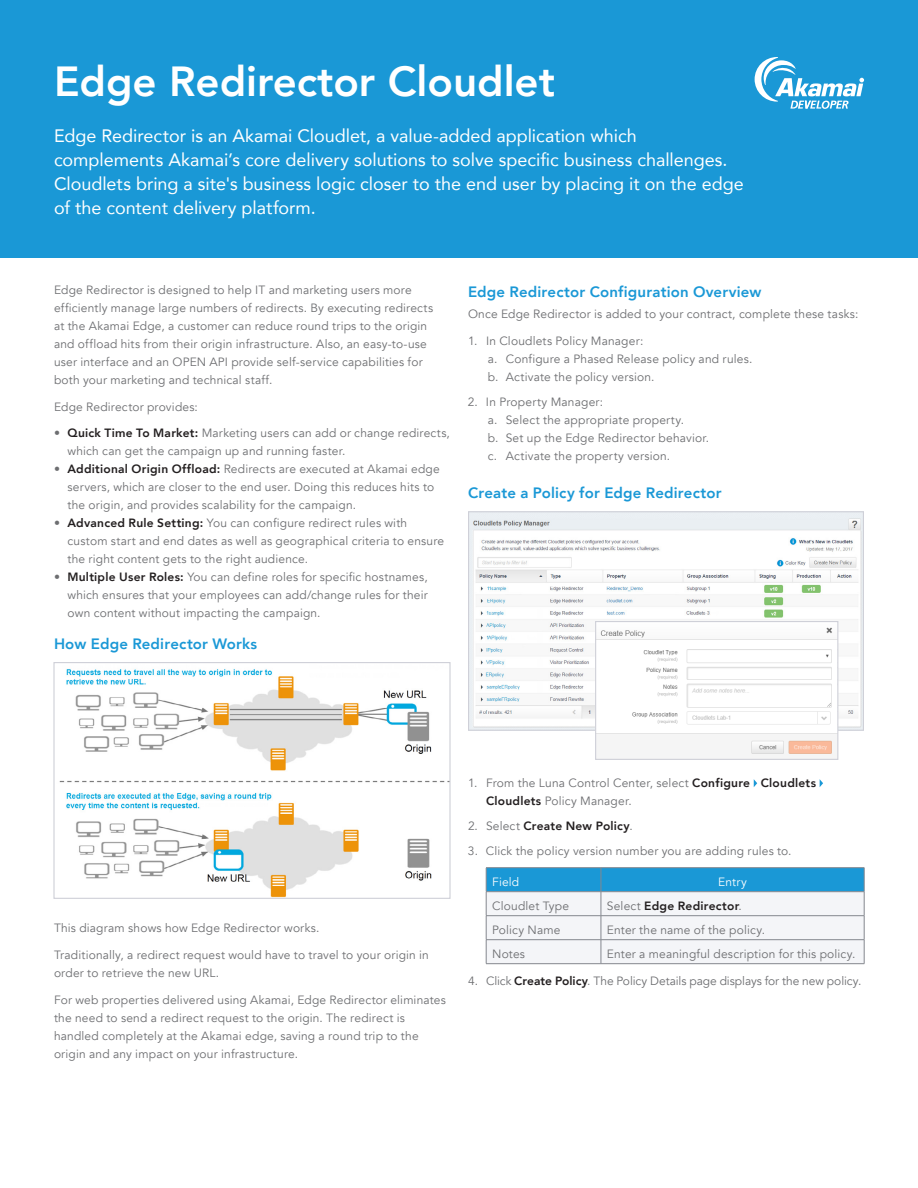
<style>
.page{position:relative;width:918px;height:1188px;background:#fff}
.page>*{position:absolute;margin:0;border:0;box-sizing:border-box;transform-origin:0 0}
.t1{font:800 42px "Avenir";color:#fff}
.t2{font:18px/24px "Avenir";color:#fff}
.t3{font:800 15px "Avenir";letter-spacing:.01em;color:#1a98d6}
.t4{font:12px/18px "Avenir";letter-spacing:.015em;color:#6d6e71}
.t5{font:12px "Avenir";letter-spacing:-.005em;color:#6d6e71}
.t6{font:800 12px "Avenir";letter-spacing:.02em;color:#231f20}
.t7{font:12px "Avenir";letter-spacing:.015em;color:#fff}
.s1{font-weight:800;color:#231f20}
.s2{font-weight:400;color:#6d6e71}
</style>
<div class="page">
<div style="left:0;top:0;width:918px;height:258px;background:#1a98d6"></div>
<svg style="left:754px;top:779px;width:3px;height:8px"></svg>
<svg style="left:820px;top:779px;width:3px;height:8px"></svg>
<hr style="left:486px;top:867px;width:115px;height:1px;background:#84878e">
<hr style="left:601px;top:867px;width:263px;height:1px;background:#84878e">
<svg style="left:486px;top:868px;width:379px;height:96px"></svg>
<hr style="left:486px;top:963px;width:115px;height:1px;background:#84878e">
<hr style="left:601px;top:963px;width:263px;height:1px;background:#84878e">
<svg style="left:755px;top:57px;width:109px;height:52px"></svg>
<img style="left:59px;top:669px;width:390px;height:228px">
<div style="left:53px;top:662px;width:398px;height:237px;border:1px solid #cfd0d8"></div>
<img style="left:470px;top:513px;width:392px;height:216px">
<div style="left:468px;top:511px;width:396px;height:220px;border:1px solid #cfd0d8"></div>
<img style="left:597px;top:623px;width:239px;height:131px">
<div style="left:595px;top:621px;width:243px;height:139px;border:1px solid #cfd0d8"></div>
<h1 class="t1" style="left:54px;top:49px;width:503px">Edge Redirector Cloudlet</h1>
<p class="t2" style="left:54px;top:123px;width:691px">Edge Redirector is an Akamai Cloudlet, a value-added application which complements Akamai’s core delivery solutions to solve specific business challenges.<br>Cloudlets bring a site's business logic closer to the end user by placing it on the edge of the content delivery platform.</p>
<p class="t4" style="left:54px;top:281px;width:381px">Edge Redirector is designed to help IT and marketing users more efficiently manage large numbers of redirects. By executing redirects at the Akamai Edge, a customer can reduce round trips to the origin and offload hits from their origin infrastructure. Also, an easy-to-use user interface and an OPEN API provide self-service capabilities for both your marketing and technical staff.</p>
<p class="t4" style="left:54px;top:398px;width:145px">Edge Redirector provides:</p>
<p class="t4" style="left:68px;top:424px;width:384px;text-indent:-14px">• <span class="s1">Quick Time To Market:</span> Marketing users can add or change redirects, which can get the campaign up and running faster.</p>
<p class="t4" style="left:68px;top:460px;width:374px;text-indent:-14px">• <span class="s1">Additional Origin Offload:</span> Redirects are executed at Akamai edge servers, which are closer to the end user. Doing this reduces hits to the origin, and provides scalability for the campaign.</p>
<p class="t4" style="left:68px;top:514px;width:378px;text-indent:-14px">• <span class="s1">Advanced Rule Setting:</span> You can configure redirect rules with custom start and end dates as well as geographical criteria to ensure the right content gets to the right audience.</p>
<p class="t4" style="left:68px;top:568px;width:362px;text-align:justify;text-indent:-14px">• <span class="s1">Multiple User Roles:</span> You can define roles for specific hostnames, which ensures that your employees can add/change rules for their own content without impacting the campaign.</p>
<p class="t3" style="left:54px;top:632px;width:205px">How Edge Redirector Works</p>
<p class="t3" style="left:468px;top:280px;width:295px">Edge Redirector Configuration Overview</p>
<p class="t4" style="left:468px;top:305px;width:392px">Once Edge Redirector is added to your contract, complete these tasks:</p>
<p class="t4" style="left:488px;top:332px;width:266px;text-indent:-20px">1. In Cloudlets Policy Manager:<br>a. Configure a Phased Release policy and rules. b. Activate the policy version.</p>
<p class="t4" style="left:488px;top:393px;width:223px;text-indent:-20px">2. In Property Manager:<br>a. Select the appropriate property.<br>b. Set up the Edge Redirector behavior. c. Activate the property version.</p>
<p class="t3" style="left:468px;top:481px;width:255px">Create a Policy for Edge Redirector</p>
<p class="t4" style="left:54px;top:919px;width:267px">This diagram shows how Edge Redirector works.</p>
<p class="t4" style="left:54px;top:946px;width:376px">Traditionally, a redirect request would have to travel to your origin in order to retrieve the new URL.</p>
<p class="t4" style="left:54px;top:991px;width:393px">For web properties delivered using Akamai, Edge Redirector eliminates the need to send a redirect request to the origin. The redirect is handled completely at the Akamai edge, saving a round trip to the origin and any impact on your infrastructure.</p>
<p class="t4" style="left:486px;top:774px;width:332px;text-indent:-18px">1. From the Luna Control Center, select <span class="s1">Configure Cloudlets<br>Cloudlets</span> Policy Manager.</p>
<p class="t6" style="left:468px;top:817px;width:166px"><span class="s2">2. Select</span> Create New Policy<span class="s2">.</span></p>
<p class="t4" style="left:468px;top:842px;width:325px">3. Click the policy version number you are adding rules to.</p>
<p class="t7" style="left:492px;top:874px;width:29px">Field</p>
<p class="t7" style="left:718px;top:874px;width:30px">Entry</p>
<p class="t4" style="left:492px;top:897px;width:79px">Cloudlet Type</p>
<p class="t6" style="left:607px;top:896px;width:136px"><span class="s2">Select</span> Edge Redirector<span class="s2">.</span></p>
<p class="t4" style="left:492px;top:921px;width:70px">Policy Name</p>
<p class="t4" style="left:607px;top:921px;width:160px">Enter the name of the policy.</p>
<p class="t4" style="left:492px;top:945px;width:34px">Notes</p>
<p class="t4" style="left:607px;top:945px;width:250px">Enter a meaningful description for this policy.</p>
<p class="t5" style="left:468px;top:973px;width:395px">4. Click <span class="s1">Create Policy</span>. The Policy Details page displays for the new policy.</p>
</div>
